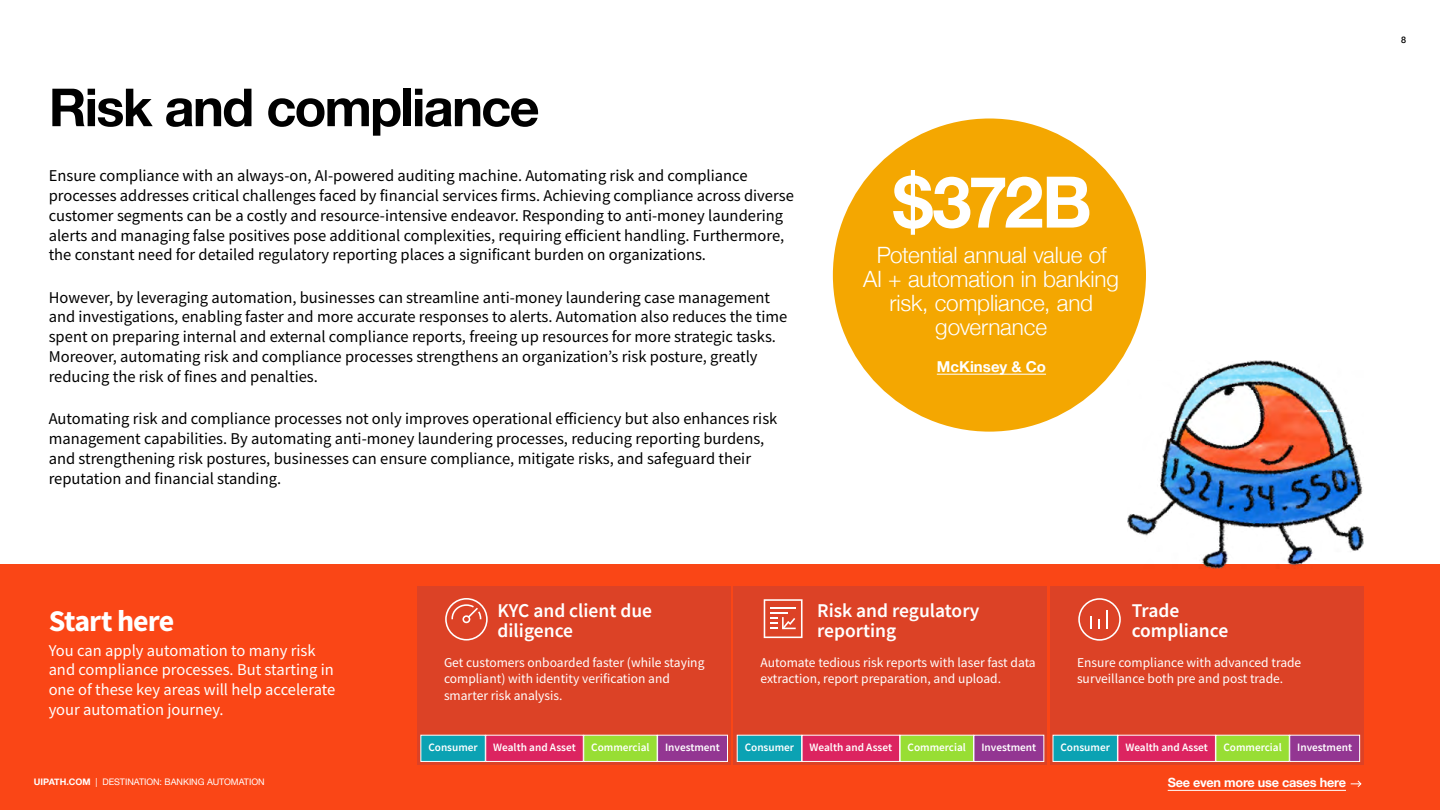
<style>
.page{position:relative;width:1440px;height:810px;background:#fff}
.page>*{position:absolute;margin:0;border:0;box-sizing:border-box;transform-origin:0 0}
.stat{font:700 71.25px "Helvetica Neue";color:#fff}
.t1{font:700 52.5px "Helvetica Neue";letter-spacing:-.035em;color:#000}
.t2{font:700 30px "Source Sans Pro";letter-spacing:-.035em;color:#fff}
.stat_data{font:300 22.5px/24px "Helvetica Neue";letter-spacing:-.005em;color:#fff;text-align:center}
.t3{font:600 19.5px/19.5px "Source Sans Pro";color:#fff}
.Body_white_header{font:600 19.5px/19.5px "Source Sans Pro";color:#fff}
.new_body{font:16.5px/19.8px "Source Sans Pro";color:#000}
.start_here_body{font:16.5px/19.8px "Source Sans Pro";color:#fff}
.stat_source{font:700 15px "Helvetica Neue";letter-spacing:.005em;color:#fff}
.body_white{font:13.5px/16.2px "Source Sans Pro";color:#fff}
.t4{font:700 12.75px "Helvetica Neue";letter-spacing:-.02em;color:#fff}
.body_white_centered-W_A{font:600 11.25px "Source Sans Pro";color:#fff}
.body_white_centered-commercial{font:600 11.25px "Source Sans Pro";color:#fff}
.body_white_centered-IB{font:600 11.25px "Source Sans Pro";color:#fff}
.body_white_centered-customer{font:600 11.25px "Source Sans Pro";color:#fff}
.t5{font:9px "Helvetica Neue";letter-spacing:-.005em;color:#fff}
.t6{font:500 9px "Helvetica Neue";color:#000}
.s1{font-weight:700}
</style>
<div class="page">
<div style="left:0;top:564px;width:1440px;height:246px;background:#fa4616"></div>
<div style="left:1050px;top:586px;width:313px;height:178px;background:#dc4226"></div>
<div style="left:734px;top:586px;width:313px;height:178px;background:#dc4226"></div>
<div style="left:418px;top:586px;width:313px;height:178px;background:#dc4226"></div>
<div style="left:833px;top:118px;width:313px;height:314px;background:#f4a701;border-radius:50%"></div>
<hr style="left:937px;top:374px;width:109px;height:1px;background:#fff">
<img style="left:1128px;top:360px;width:235px;height:209px">
<hr style="left:1168px;top:790px;width:178px;height:1px;background:#fff">
<svg style="left:1351px;top:780px;width:11px;height:7px"></svg>
<div style="left:583px;top:735px;width:75px;height:27px;background:#98de34;border:1px solid #fff"></div>
<div style="left:657px;top:735px;width:71px;height:27px;background:#933692;border:1px solid #fff"></div>
<div style="left:420px;top:735px;width:66px;height:27px;background:#0ba2b3;border:1px solid #fff"></div>
<div style="left:485px;top:735px;width:99px;height:27px;background:#dc2460;border:1px solid #fff"></div>
<div style="left:900px;top:735px;width:74px;height:27px;background:#98de34;border:1px solid #fff"></div>
<div style="left:974px;top:735px;width:70px;height:27px;background:#933692;border:1px solid #fff"></div>
<div style="left:737px;top:735px;width:65px;height:27px;background:#0ba2b3;border:1px solid #fff"></div>
<div style="left:802px;top:735px;width:98px;height:27px;background:#dc2460;border:1px solid #fff"></div>
<div style="left:1216px;top:735px;width:74px;height:27px;background:#98de34;border:1px solid #fff"></div>
<div style="left:1289px;top:735px;width:71px;height:27px;background:#933692;border:1px solid #fff"></div>
<div style="left:1053px;top:735px;width:65px;height:27px;background:#0ba2b3;border:1px solid #fff"></div>
<div style="left:1118px;top:735px;width:98px;height:27px;background:#dc2460;border:1px solid #fff"></div>
<svg style="left:445px;top:598px;width:43px;height:43px"></svg>
<svg style="left:1078px;top:598px;width:43px;height:43px"></svg>
<svg style="left:764px;top:599px;width:39px;height:39px"></svg>
<h2 class="t1" style="left:49px;top:66px;width:492px">Risk and compliance</h2>
<p class="new_body" style="left:49px;top:166px;width:747px">Ensure compliance with an always-on, AI-powered auditing machine. Automating risk and compliance processes addresses critical challenges faced by financial services firms. Achieving compliance across diverse customer segments can be a costly and resource-intensive endeavor. Responding to anti-money laundering alerts and managing false positives pose additional complexities, requiring efficient handling. Furthermore, the constant need for detailed regulatory reporting places a significant burden on organizations.</p>
<p class="new_body" style="left:49px;top:287px;width:740px">However, by leveraging automation, businesses can streamline anti-money laundering case management and investigations, enabling faster and more accurate responses to alerts. Automation also reduces the time spent on preparing internal and external compliance reports, freeing up resources for more strategic tasks.<br>Moreover, automating risk and compliance processes strengthens an organization’s risk posture, greatly reducing the risk of fines and penalties.</p>
<p class="new_body" style="left:49px;top:409px;width:730px">Automating risk and compliance processes not only improves operational efficiency but also enhances risk management capabilities. By automating anti-money laundering processes, reducing reporting burdens, and strengthening risk postures, businesses can ensure compliance, mitigate risks, and safeguard their reputation and financial standing.</p>
<p class="stat" style="left:893px;top:146px;width:200px">$372B</p>
<p class="stat_data" style="left:863px;top:241px;width:258px">Potential annual value of<br>AI + automation in banking risk, compliance, and governance</p>
<p class="stat_source" style="left:937px;top:355px;width:111px">McKinsey &amp; Co</p>
<p class="t2" style="left:49px;top:601px;width:127px">Start here</p>
<p class="start_here_body" style="left:49px;top:640px;width:288px">You can apply automation to many risk and compliance processes. But starting in one of these key areas will help accelerate your automation journey.</p>
<p class="t5" style="left:34px;top:775px;width:232px"><span class="s1">UIPATH.COM</span> | DESTINATION: BANKING AUTOMATION</p>
<p class="t3" style="left:498px;top:601px;width:156px">KYC and client due diligence</p>
<p class="t3" style="left:817px;top:601px;width:164px">Risk and regulatory reporting</p>
<p class="Body_white_header" style="left:1132px;top:602px;width:98px">Trade compliance</p>
<p class="body_white" style="left:444px;top:655px;width:262px">Get customers onboarded faster (while staying compliant) with identity verification and smarter risk analysis.</p>
<p class="body_white" style="left:760px;top:655px;width:277px">Automate tedious risk reports with laser fast data extraction, report preparation, and upload.</p>
<p class="body_white" style="left:1077px;top:655px;width:226px">Ensure compliance with advanced trade surveillance both pre and post trade.</p>
<p class="body_white_centered-customer" style="left:428px;top:740px;width:51px">Consumer</p>
<p class="body_white_centered-W_A" style="left:493px;top:740px;width:84px">Wealth and Asset</p>
<p class="body_white_centered-commercial" style="left:591px;top:740px;width:60px">Commercial</p>
<p class="body_white_centered-IB" style="left:665px;top:740px;width:56px">Investment</p>
<p class="body_white_centered-customer" style="left:745px;top:740px;width:51px">Consumer</p>
<p class="body_white_centered-W_A" style="left:810px;top:740px;width:84px">Wealth and Asset</p>
<p class="body_white_centered-commercial" style="left:908px;top:740px;width:60px">Commercial</p>
<p class="body_white_centered-IB" style="left:981px;top:740px;width:56px">Investment</p>
<p class="body_white_centered-customer" style="left:1060px;top:740px;width:51px">Consumer</p>
<p class="body_white_centered-W_A" style="left:1125px;top:740px;width:84px">Wealth and Asset</p>
<p class="body_white_centered-commercial" style="left:1223px;top:740px;width:60px">Commercial</p>
<p class="body_white_centered-IB" style="left:1297px;top:740px;width:56px">Investment</p>
<p class="t4" style="left:1168px;top:772px;width:180px">See even more use cases here</p>
<p class="t6" style="left:1401px;top:33px;width:7px">8</p>
</div>
